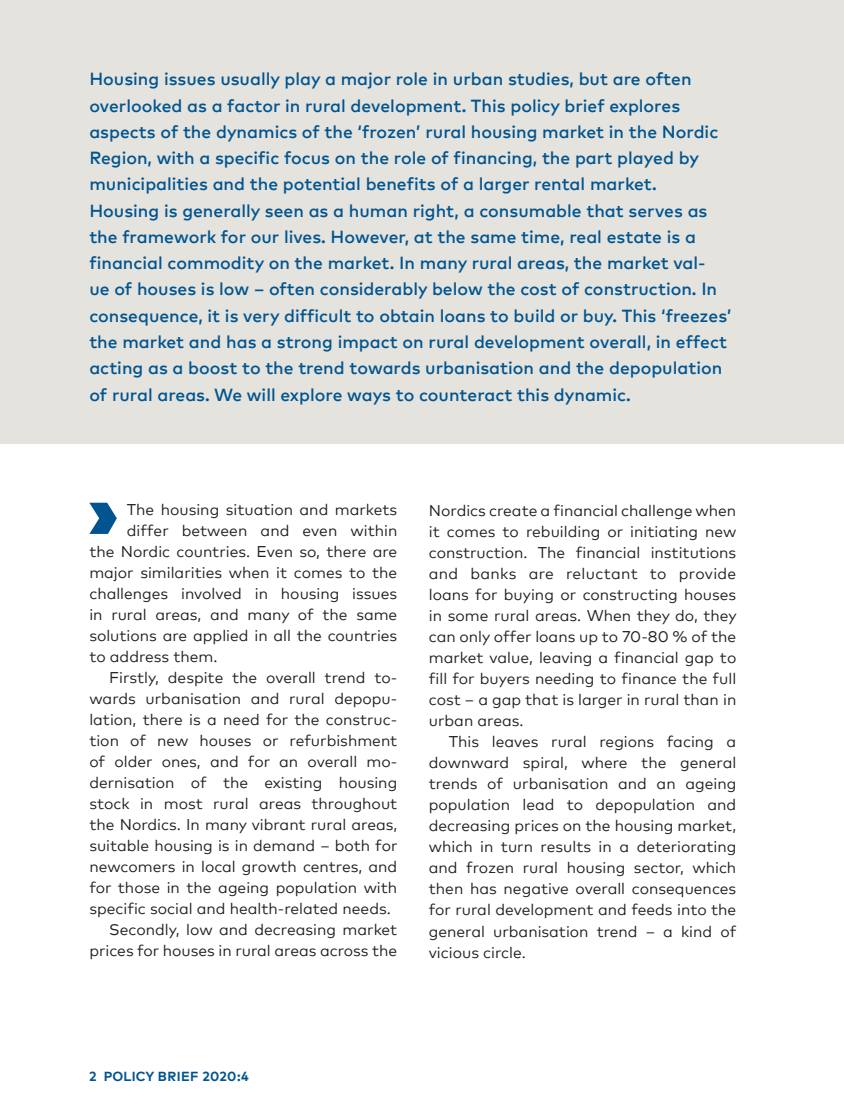
<style>
.page{position:relative;width:844px;height:1117px;background:#fff}
.page>*{position:absolute;margin:0;border:0;box-sizing:border-box;transform-origin:0 0}
.Introduction{font:500 17.5px/26.2px "Mark Pro";color:#00548f}
.Bodytext{font:15.58px/21px "Mark Pro";color:#231f20;text-align:justify}
.t1{font:700 13.12px "Mark Pro";letter-spacing:.015em;color:#00548f}
</style>
<div class="page">
<div style="left:0;top:0;width:843px;height:443px;background:#e4e3de"></div>
<svg style="left:89px;top:502px;width:28px;height:32px"></svg>
<p class="Introduction" style="left:89px;top:65px;width:630px">Housing issues usually play a major role in urban studies, but are often overlooked as a factor in rural development. This policy brief explores aspects of the dynamics of the ‘frozen’ rural housing market in the Nordic Region, with a specific focus on the role of financing, the part played by municipalities and the potential benefits of a larger rental market.</p>
<p class="Introduction" style="left:89px;top:196px;width:643px">Housing is generally seen as a human right, a consumable that serves as the framework for our lives. However, at the same time, real estate is a financial commodity on the market. In many rural areas, the market val-<br>ue of houses is low – often considerably below the cost of construction. In consequence, it is very difficult to obtain loans to build or buy. This ‘freezes’ the market and has a strong impact on rural development overall, in effect acting as a boost to the trend towards urbanisation and the depopulation of rural areas. We will explore ways to counteract this dynamic.</p>
<p class="Bodytext" style="left:127px;top:497px;width:272px">The housing situation and markets</p>
<p class="Bodytext" style="left:127px;top:518px;width:272px">differ between and even within</p>
<p class="Bodytext" style="left:89px;top:539px;width:309px">the Nordic countries. Even so, there are</p>
<p class="Bodytext" style="left:89px;top:560px;width:309px">major similarities when it comes to the</p>
<p class="Bodytext" style="left:89px;top:581px;width:309px">challenges involved in housing issues</p>
<p class="Bodytext" style="left:89px;top:602px;width:309px">in rural areas, and many of the same</p>
<p class="Bodytext" style="left:89px;top:623px;width:309px">solutions are applied in all the countries</p>
<p class="Bodytext" style="left:89px;top:644px;width:130px">to address them.</p>
<p class="Bodytext" style="left:89px;top:665px;width:309px;text-indent:20px">Firstly, despite the overall trend to&shy;wards urbanisation and rural depopu&shy;lation, there is a need for the construc&shy;tion of new houses or refurbishment of older ones, and for an overall mo&shy;dernisation of the existing housing stock in most rural areas throughout the Nordics. In many vibrant rural areas, suitable housing is in demand – both for newcomers in local growth centres, and for those in the ageing population with specific social and health-related needs.</p>
<p class="Bodytext" style="left:89px;top:917px;width:309px;text-align:right">Secondly, low and decreasing market prices for houses in rural areas across the</p>
<p class="Bodytext" style="left:429px;top:499px;width:309px">Nordics create a financial challenge when it comes to rebuilding or initiating new construction. The financial institutions and banks are reluctant to provide loans for buying or constructing houses in some rural areas. When they do, they can only offer loans up to 70-80 % of the market value, leaving a financial gap to fill for buyers needing to finance the full cost – a gap that is larger in rural than in urban areas.</p>
<p class="Bodytext" style="left:429px;top:730px;width:309px;text-indent:20px">This leaves rural regions facing a downward spiral, where the general trends of urbanisation and an ageing population lead to depopulation and decreasing prices on the housing market, which in turn results in a deteriorating and frozen rural housing sector, which then has negative overall consequences for rural development and feeds into the general urbanisation trend – a kind of vicious circle.</p>
<p class="t1" style="left:89px;top:1066px;width:161px">2 POLICY BRIEF 2020:4</p>
</div>
